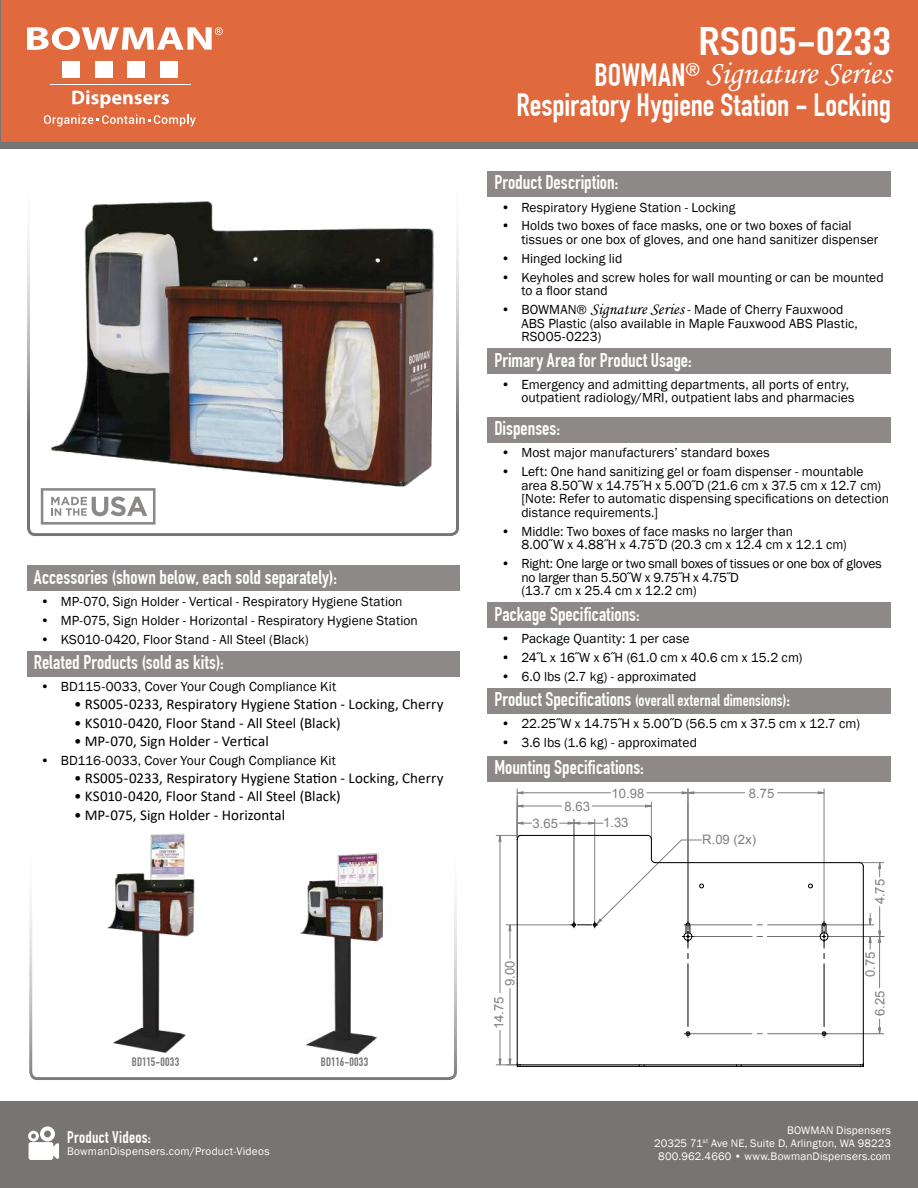
<style>
.page{position:relative;width:918px;height:1188px;background:#fff}
.page>*{position:absolute;margin:0;border:0;box-sizing:border-box;transform-origin:0 0}
.t1{font:700 39px "DIN Condensed";letter-spacing:.005em;color:#fff;scale:1.28 1}
.t2{font:33px "Monotype Corsiva";letter-spacing:-.005em;color:#fff}
.t3{font:700 31.5px "DIN Condensed";color:#fff}
.t4{font:700 19.5px "DIN Condensed";color:#fff}
.t5{font:700 16.5px "DIN Condensed";letter-spacing:.005em;color:#fff}
.t6{font:15px "Calibri";letter-spacing:.005em;color:#000}
.t7{font:13.5px/13.5px "Franklin Gothic";letter-spacing:.005em;color:#000}
.t8{font:13.5px/13.5px "Franklin Gothic";letter-spacing:-.015em;color:#000}
.t9{font:13.05px "Arial";color:#808080}
.t10{font:12px "DIN Engschrift";letter-spacing:.01em;color:#777574}
.t11{font:11.25px/12.8px "Franklin Gothic";letter-spacing:.015em;color:#fff;text-align:right}
.s1{font-family:"Monotype Corsiva";font-size:16.5px}
.s2{font-family:"DIN Condensed";font-weight:700}
.s3{font-size:19.5px}
</style>
<div class="page">
<div style="left:0;top:1101px;width:918px;height:87px;background:#777574"></div>
<div style="left:0;top:0;width:918px;height:148px;background:#777574"></div>
<div style="left:29px;top:827px;width:428px;height:253px;border:3px solid #777574;border-radius:7px"></div>
<img style="left:300px;top:853px;width:84px;height:202px">
<img style="left:107px;top:834px;width:88px;height:220px">
<div style="left:2px;top:0;width:916px;height:142px;background:#e0693e"></div>
<svg style="left:28px;top:1126px;width:31px;height:34px"></svg>
<svg style="left:27px;top:27px;width:196px;height:23px"></svg>
<div style="left:62px;top:61px;width:18px;height:17px;background:#fff"></div>
<div style="left:95px;top:61px;width:17px;height:17px;background:#fff"></div>
<div style="left:128px;top:61px;width:17px;height:17px;background:#fff"></div>
<div style="left:161px;top:61px;width:17px;height:17px;background:#fff"></div>
<hr style="left:50px;top:85px;width:141px;height:1px;background:#fff">
<svg style="left:72px;top:90px;width:97px;height:18px"></svg>
<svg style="left:44px;top:115px;width:152px;height:11px"></svg>
<div style="left:488px;top:171px;width:403px;height:26px;background:#8c8988"></div>
<div style="left:488px;top:348px;width:403px;height:26px;background:#8c8988"></div>
<div style="left:488px;top:417px;width:403px;height:26px;background:#8c8988"></div>
<div style="left:488px;top:602px;width:403px;height:26px;background:#8c8988"></div>
<div style="left:488px;top:688px;width:403px;height:26px;background:#8c8988"></div>
<div style="left:488px;top:756px;width:403px;height:26px;background:#8c8988"></div>
<hr style="left:594px;top:819px;width:1px;height:104px;background:#808080">
<hr style="left:574px;top:819px;width:1px;height:104px;background:#808080">
<hr style="left:510px;top:988px;width:1px;height:77px;background:#808080">
<hr style="left:510px;top:925px;width:1px;height:34px;background:#808080">
<hr style="left:506px;top:924px;width:66px;height:1px;background:#808080">
<hr style="left:879px;top:937px;width:1px;height:51px;background:#808080">
<hr style="left:828px;top:1033px;width:56px;height:1px;background:#6d6e70">
<hr style="left:500px;top:1030px;width:1px;height:35px;background:#808080">
<hr style="left:500px;top:835px;width:1px;height:158px;background:#808080">
<hr style="left:879px;top:907px;width:1px;height:30px;background:#808080">
<hr style="left:778px;top:792px;width:46px;height:1px;background:#808080">
<hr style="left:688px;top:792px;width:57px;height:1px;background:#808080">
<hr style="left:824px;top:789px;width:1px;height:146px;background:#808080">
<hr style="left:647px;top:792px;width:41px;height:1px;background:#808080">
<hr style="left:517px;top:792px;width:94px;height:1px;background:#808080">
<hr style="left:688px;top:789px;width:1px;height:141px;background:#808080">
<hr style="left:517px;top:789px;width:1px;height:49px;background:#808080">
<hr style="left:827px;top:924px;width:47px;height:1px;background:#6d6e70">
<hr style="left:827px;top:936px;width:57px;height:1px;background:#6d6e70">
<svg style="left:560px;top:821px;width:43px;height:4px"></svg>
<svg style="left:508px;top:924px;width:4px;height:7px"></svg>
<svg style="left:878px;top:1019px;width:3px;height:16px"></svg>
<svg style="left:496px;top:1058px;width:20px;height:8px"></svg>
<svg style="left:868px;top:937px;width:4px;height:12px"></svg>
<svg style="left:868px;top:913px;width:4px;height:12px"></svg>
<svg style="left:878px;top:930px;width:4px;height:13px"></svg>
<svg style="left:864px;top:862px;width:20px;height:15px"></svg>
<svg style="left:817px;top:791px;width:8px;height:4px"></svg>
<svg style="left:681px;top:791px;width:14px;height:4px"></svg>
<svg style="left:516px;top:791px;width:8px;height:4px"></svg>
<hr style="left:592px;top:806px;width:59px;height:1px;background:#808080">
<hr style="left:517px;top:806px;width:45px;height:1px;background:#808080">
<hr style="left:651px;top:802px;width:1px;height:37px;background:#808080">
<svg style="left:645px;top:804px;width:7px;height:4px"></svg>
<svg style="left:496px;top:804px;width:36px;height:38px"></svg>
<svg style="left:516px;top:834px;width:348px;height:233px"></svg>
<img style="left:40px;top:201px;width:394px;height:324px">
<div style="left:27px;top:565px;width:432px;height:26px;background:#8c8988"></div>
<div style="left:27px;top:651px;width:432px;height:26px;background:#8c8988"></div>
<div style="left:27px;top:162px;width:432px;height:374px;border:3px solid #777574;border-radius:7px"></div>
<h3 class="t4" style="left:34px;top:570px;width:305px">Accessories (shown below, each sold separately):</h3>
<p class="t7" style="left:40px;top:596px;width:364px">• MP-070, Sign Holder - Vertical - Respiratory Hygiene Station</p>
<p class="t7" style="left:40px;top:615px;width:379px">• MP-075, Sign Holder - Horizontal - Respiratory Hygiene Station</p>
<p class="t7" style="left:40px;top:633px;width:270px">• KS010-0420, Floor Stand - All Steel (Black)</p>
<h3 class="t4" style="left:34px;top:655px;width:192px">Related Products (sold as kits):</h3>
<p class="t7" style="left:40px;top:681px;width:297px">• BD115-0033, Cover Your Cough Compliance Kit</p>
<p class="t6" style="left:74px;top:694px;width:371px">• RS005-0233, Respiratory Hygiene Sta琀椀on - Locking, Cherry</p>
<p class="t6" style="left:74px;top:712px;width:268px">• KS010-0420, Floor Stand - All Steel (Black)</p>
<p class="t6" style="left:74px;top:730px;width:196px">• MP-070, Sign Holder - Ver琀椀cal</p>
<p class="t7" style="left:40px;top:755px;width:297px">• BD116-0033, Cover Your Cough Compliance Kit</p>
<p class="t6" style="left:74px;top:768px;width:371px">• RS005-0233, Respiratory Hygiene Sta琀椀on - Locking, Cherry</p>
<p class="t6" style="left:74px;top:786px;width:268px">• KS010-0420, Floor Stand - All Steel (Black)</p>
<p class="t6" style="left:74px;top:804px;width:212px">• MP-075, Sign Holder - Horizontal</p>
<p class="t10" style="left:132px;top:1055px;width:49px">BD115-0033</p>
<p class="t10" style="left:321px;top:1055px;width:49px">BD116-0033</p>
<p class="t5" style="left:67px;top:1131px;width:85px">Product Videos:</p>
<p class="t11" style="left:67px;top:1145px;width:204px">BowmanDispensers.com/Product-Videos</p>
<h1 class="t1" style="left:698px;top:27px;width:152px">RS005-0233</h1>
<h2 class="t2" style="left:595px;top:63px;width:298px"><sub>BOWMAN</sub><sup>®</sup> Signature Series</h2>
<h3 class="t3" style="left:516px;top:94px;width:376px">Respiratory Hygiene Station - Locking</h3>
<h3 class="t4" style="left:494px;top:175px;width:125px">Product Description:</h3>
<p class="t7" style="left:501px;top:201px;width:236px">• Respiratory Hygiene Station - Locking</p>
<p class="t7" style="left:521px;top:220px;width:359px;text-indent:-20px">• Holds two boxes of face masks, one or two boxes of facial tissues or one box of gloves, and one hand sanitizer dispenser</p>
<p class="t7" style="left:501px;top:253px;width:123px">• Hinged locking lid</p>
<p class="t7" style="left:521px;top:272px;width:364px;text-indent:-20px">• Keyholes and screw holes for wall mounting or can be mounted to a 昀氀oor stand</p>
<p class="t7" style="left:521px;top:304px;width:338px;text-indent:-20px">• BOWMAN® <span class="s1">Signature Series</span> - Made of Cherry Fauxwood<br>ABS Plastic (also available in Maple Fauxwood ABS Plastic,<br>RS005-0223)</p>
<h3 class="t4" style="left:494px;top:353px;width:199px">Primary Area for Product Usage:</h3>
<p class="t7" style="left:521px;top:379px;width:335px;text-indent:-20px">• Emergency and admitting departments, all ports of entry, outpatient radiology/MRI, outpatient labs and pharmacies</p>
<h3 class="t4" style="left:494px;top:421px;width:67px">Dispenses:</h3>
<p class="t7" style="left:501px;top:447px;width:270px">• Most major manufacturers’ standard boxes</p>
<p class="t7" style="left:521px;top:466px;width:369px;text-indent:-20px">• Left: One hand sanitizing gel or foam dispenser - mountable area 8.50<span class="s2">˝</span>W x 14.75<span class="s2">˝</span>H x 5.00<span class="s2">˝</span>D (21.6 cm x 37.5 cm x 12.7 cm) [Note: Refer to automatic dispensing speci昀椀cations on detection distance requirements.]</p>
<p class="t7" style="left:521px;top:526px;width:327px;text-indent:-20px">• Middle: Two boxes of face masks no larger than<br>8.00<span class="s2">˝</span>W x 4.88<span class="s2">˝</span>H x 4.75<span class="s2">˝</span>D (20.3 cm x 12.4 cm x 12.1 cm)</p>
<p class="t8" style="left:521px;top:558px;width:362px;text-indent:-20px">• Right: One large or two small boxes of tissues or one box of gloves no larger than 5.50<span class="s2">˝</span>W x 9.75<span class="s2">˝</span>H x 4.75<span class="s2">˝</span>D<br>(13.7 cm x 25.4 cm x 12.2 cm)</p>
<h3 class="t4" style="left:494px;top:602px;width:147px">Package Speci昀椀cations:</h3>
<p class="t7" style="left:501px;top:633px;width:190px">• Package Quantity: 1 per case</p>
<p class="t7" style="left:501px;top:652px;width:303px">• 24<span class="s2">˝</span>L x 16<span class="s2">˝</span>W x 6<span class="s2">˝</span>H (61.0 cm x 40.6 cm x 15.2 cm)</p>
<p class="t7" style="left:501px;top:670px;width:197px">• 6.0 lbs (2.7 kg) - approximated</p>
<p class="t5" style="left:494px;top:694px;width:297px"><span class="s3">Product Speci昀椀cations</span> (overall external dimensions)<span class="s3">:</span></p>
<p class="t7" style="left:501px;top:718px;width:360px">• 22.25<span class="s2">˝</span>W x 14.75<span class="s2">˝</span>H x 5.00<span class="s2">˝</span>D (56.5 cm x 37.5 cm x 12.7 cm)</p>
<p class="t7" style="left:501px;top:737px;width:197px">• 3.6 lbs (1.6 kg) - approximated</p>
<h3 class="t4" style="left:494px;top:756px;width:151px">Mounting Speci昀椀cations:</h3>
<p class="t9" style="left:612px;top:788px;width:34px">10.98</p>
<p class="t9" style="left:749px;top:788px;width:27px">8.75</p>
<p class="t9" style="left:565px;top:801px;width:27px">8.63</p>
<p class="t9" style="left:533px;top:819px;width:27px">3.65</p>
<p class="t9" style="left:603px;top:818px;width:27px">1.33</p>
<p class="t9" style="left:505px;top:986px;width:27px;rotate:-90deg">9.00</p>
<p class="t9" style="left:702px;top:835px;width:55px">R.09 (2x)</p>
<p class="t9" style="left:875px;top:904px;width:27px;rotate:-90deg">4.75</p>
<p class="t9" style="left:865px;top:977px;width:27px;rotate:-90deg">0.75</p>
<p class="t9" style="left:494px;top:1029px;width:34px;rotate:-90deg">14.75</p>
<p class="t9" style="left:875px;top:1016px;width:27px;rotate:-90deg">6.25</p>
<p class="t11" style="left:654px;top:1125px;width:238px">BOWMAN Dispensers<br>20325 71<sup>st</sup> Ave NE, Suite D, Arlington, WA 98223<br>800.962.4660 • www.BowmanDispensers.com</p>
</div>
